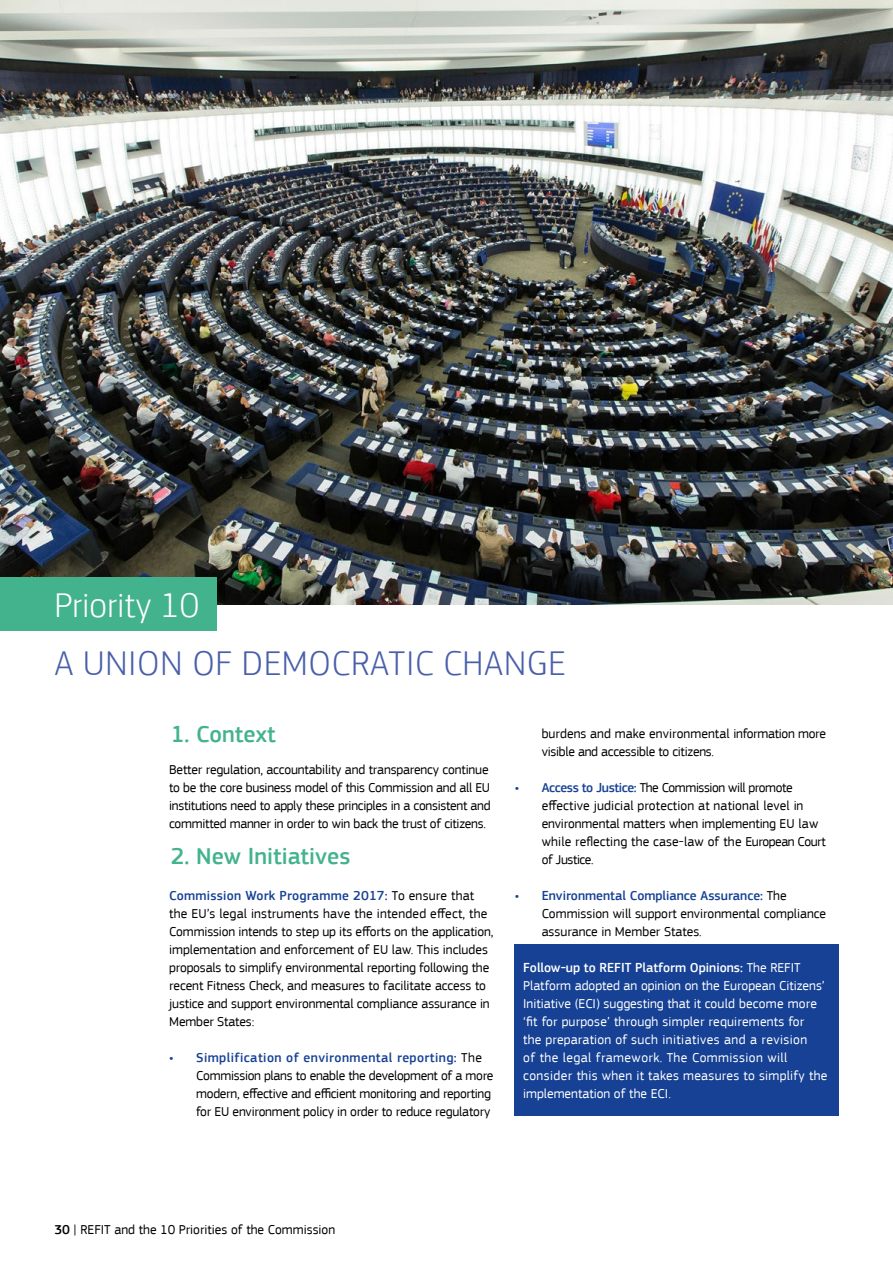
<style>
.page{position:relative;width:893px;height:1263px;background:#fff}
.page>*{position:absolute;margin:0;border:0;box-sizing:border-box;transform-origin:0 0}
.t1{font:300 36px "EC Square Sans Pro";letter-spacing:.02em;color:#495fa9}
.t2{font:300 36px "EC Square Sans Pro";color:#fff}
.t3{font:500 24px "EC Square Sans Pro";color:#43b38d}
.t4{font:13.5px/18px "EC Square Sans Pro";letter-spacing:-.01em;color:#000}
.t5{font:13.5px/18px "EC Square Sans Pro";letter-spacing:.015em;color:#fff}
.s1{font-weight:500;color:#164194}
.s2{font-weight:500}
</style>
<div class="page">
<img style="left:0;top:0;width:893px;height:604px">
<div style="left:0;top:577px;width:216px;height:54px;background:#43b38d"></div>
<div style="left:515px;top:945px;width:324px;height:171px;background:#164194"></div>
<h1 class="t2" style="left:54px;top:584px;width:147px">Priority 10</h1>
<h1 class="t1" style="left:54px;top:642px;width:513px">A UNION OF DEMOCRATIC CHANGE</h1>
<h2 class="t3" style="left:171px;top:720px;width:106px">1. Context</h2>
<p class="t4" style="left:169px;top:761px;width:323px">Better regulation, accountability and transparency continue to be the core business model of this Commission and all EU institutions need to apply these principles in a consistent and committed manner in order to win back the trust of citizens.</p>
<h2 class="t3" style="left:171px;top:842px;width:181px">2. New Initiatives</h2>
<p class="t4" style="left:169px;top:887px;width:326px"><span class="s1">Commission Work Programme 2017:</span> To ensure that the EU’s legal instruments have the intended effect, the Commission intends to step up its efforts on the application, implementation and enforcement of EU law. This includes proposals to simplify environmental reporting following the recent Fitness Check, and measures to facilitate access to justice and support environmental compliance assurance in Member States:</p>
<p class="t4" style="left:196px;top:1049px;width:299px;text-indent:-27px"><span class="s1">• Simplification of environmental reporting:</span> The Commission plans to enable the development of a more modern, effective and efficient monitoring and reporting for EU environment policy in order to reduce regulatory</p>
<p class="t4" style="left:542px;top:725px;width:286px">burdens and make environmental information more visible and accessible to citizens.</p>
<p class="t4" style="left:542px;top:779px;width:285px;text-indent:-27px"><span class="s1">• Access to Justice:</span> The Commission will promote effective judicial protection at national level in environmental matters when implementing EU law while reflecting the case-law of the European Court of Justice.</p>
<p class="t4" style="left:542px;top:887px;width:286px;text-indent:-27px"><span class="s1">• Environmental Compliance Assurance:</span> The<br>Commission will support environmental compliance assurance in Member States.</p>
<p class="t5" style="left:523px;top:959px;width:306px"><span class="s2">Follow-up to REFIT Platform Opinions:</span> The REFIT Platform adopted an opinion on the European Citizens’ Initiative (ECI) suggesting that it could become more ‘fit for purpose’ through simpler requirements for<br>the preparation of such initiatives and a revision<br>of the legal framework. The Commission will consider this when it takes measures to simplify the implementation of the ECI.</p>
<p class="t4" style="left:54px;top:1221px;width:282px"><span class="s2">30</span> | REFIT and the 10 Priorities of the Commission</p>
</div>
